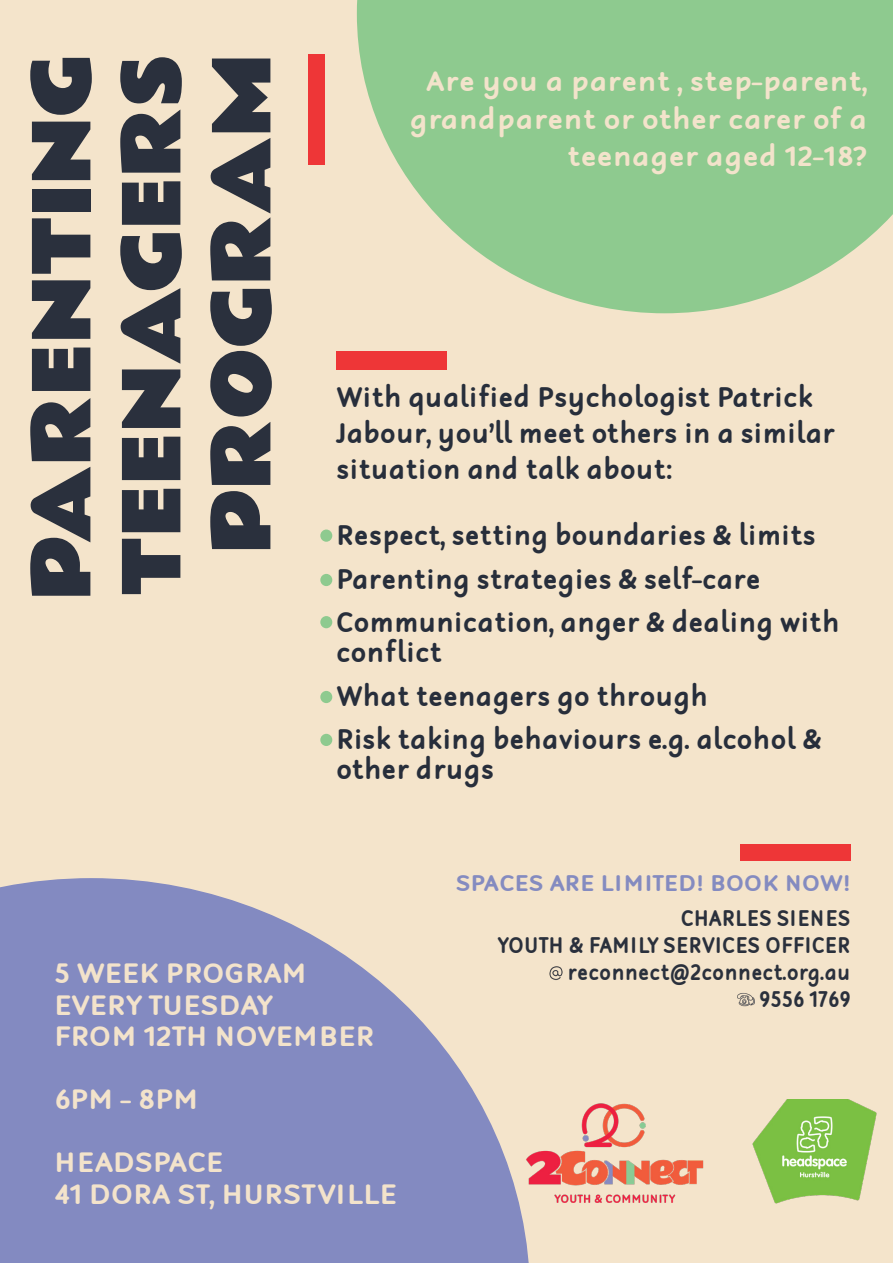
<style>
.page{position:relative;width:893px;height:1263px;background:#f4e4cb}
.page>*{position:absolute;margin:0;border:0;box-sizing:border-box;transform-origin:0 0}
.t1{font:75px/90px "Rammetto One";color:#2a303d;text-align:right}
.Intro_Text{font:700 27px/36px "Robaga Rounded";letter-spacing:-.01em;color:#272e3b}
.t2{font:700 26.7px/37.5px "Robaga Rounded";letter-spacing:-.01em;color:#f3e3cb;text-align:right;scale:1.08 1}
.t3{font:700 21.6px/27px "Robaga Rounded";color:#2a303c;text-align:right;scale:.93 1}
.t4{font:700 21.6px "Robaga Rounded";color:#848bc0;scale:1.09 1}
</style>
<div class="page">
<div style="left:308px;top:54px;width:16px;height:111px;background:#ee3637"></div>
<img style="left:530px;top:1103px;width:174px;height:100px">
<div style="left:320px;top:529px;width:12px;height:13px;background:#8eca8f;border-radius:50%"></div>
<svg style="left:0;top:878px;width:530px;height:385px"></svg>
<svg style="left:357px;top:0;width:536px;height:313px;fill:#8eca8f"></svg>
<div style="left:336px;top:351px;width:111px;height:19px;background:#ee3637"></div>
<div style="left:740px;top:844px;width:111px;height:17px;background:#ee3637"></div>
<div style="left:320px;top:574px;width:12px;height:12px;background:#8eca8f;border-radius:50%"></div>
<div style="left:320px;top:616px;width:12px;height:12px;background:#8eca8f;border-radius:50%"></div>
<div style="left:320px;top:691px;width:12px;height:12px;background:#8eca8f;border-radius:50%"></div>
<div style="left:320px;top:734px;width:12px;height:12px;background:#8eca8f;border-radius:50%"></div>
<img style="left:549px;top:966px;width:14px;height:14px">
<img style="left:737px;top:993px;width:18px;height:14px">
<img style="left:752px;top:1099px;width:125px;height:105px">
<p class="t1" style="left:19px;top:600px;width:548px;rotate:-90deg">PARENTING<br>TEENAGERS<br>PROGRAM</p>
<p class="t2" style="left:409px;top:64px;width:425px">Are you a parent , step-parent, grandparent or other carer of a teenager aged 12-18?</p>
<p class="Intro_Text" style="left:336px;top:381px;width:501px">With qualified Psychologist Patrick<br>Jabour, you’ll meet others in a similar situation and talk about:</p>
<p class="Intro_Text" style="left:336px;top:519px;width:481px">Respect, setting boundaries &amp; limits</p>
<p class="Intro_Text" style="left:336px;top:562px;width:426px">Parenting strategies &amp; self-care</p>
<p class="Intro_Text" style="left:336px;top:609px;width:505px;line-height:30px">Communication, anger &amp; dealing with conflict</p>
<p class="Intro_Text" style="left:336px;top:679px;width:374px">What teenagers go through</p>
<p class="Intro_Text" style="left:336px;top:726px;width:487px;line-height:30px">Risk taking behaviours e.g. alcohol &amp; other drugs</p>
<p class="t2" style="left:54px;top:956px;width:236px">5 WEEK PROGRAM</p>
<p class="t2" style="left:54px;top:990px;width:298px;line-height:31.5px;text-align:left">EVERY TUESDAY<br>FROM 12TH NOVEMBER</p>
<p class="t2" style="left:54px;top:1082px;width:136px">6PM - 8PM</p>
<p class="t2" style="left:54px;top:1145px;width:158px">HEADSPACE</p>
<p class="t2" style="left:54px;top:1176px;width:319px">41 DORA ST, HURSTVILLE</p>
<p class="t4" style="left:456px;top:871px;width:364px">SPACES ARE LIMITED! BOOK NOW!</p>
<p class="t3" style="left:497px;top:905px;width:381px">CHARLES SIENES<br>YOUTH &amp; FAMILY SERVICES OFFICER</p>
<p class="t3" style="left:567px;top:959px;width:306px">reconnect@2connect.org.au<br>9556 1769</p>
</div>
